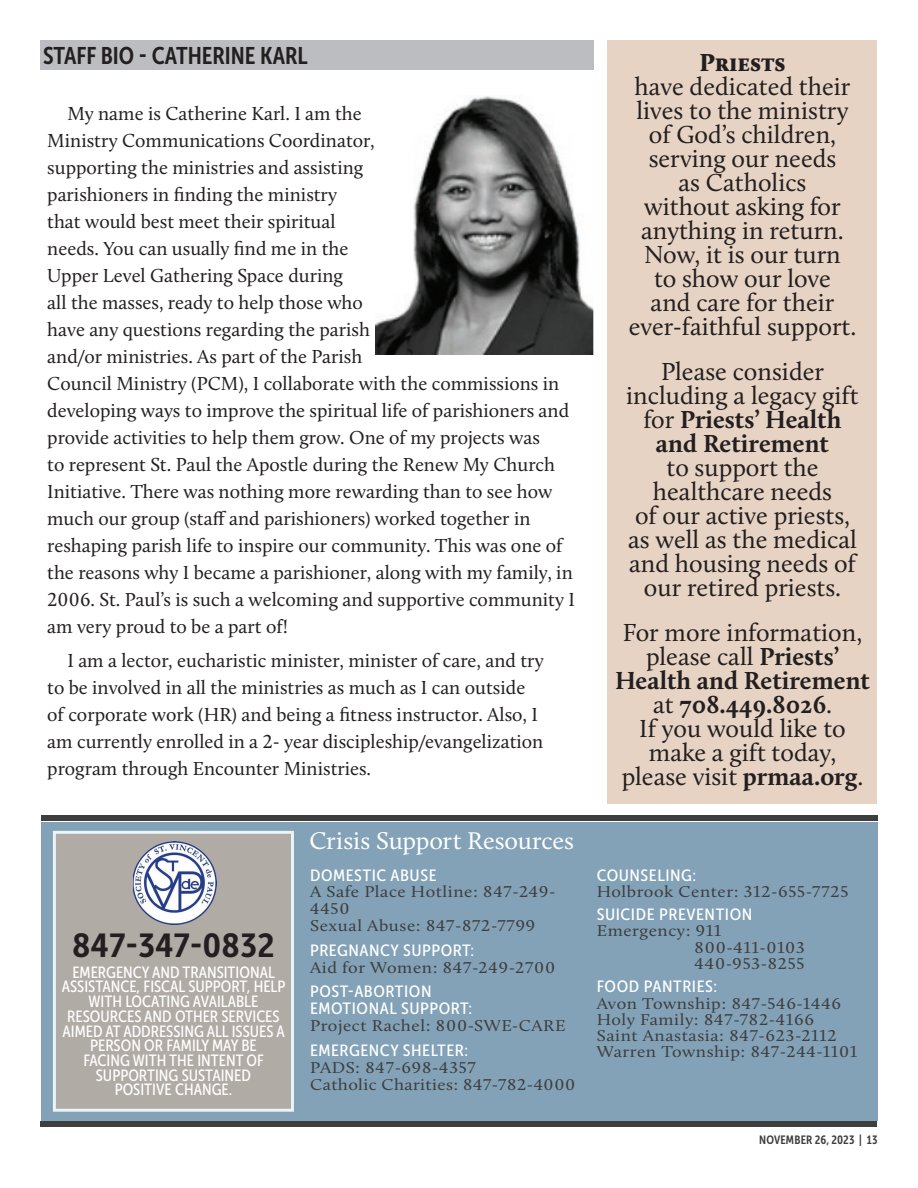
<style>
.page{position:relative;width:918px;height:1188px;background:#fff}
.page>*{position:absolute;margin:0;border:0;box-sizing:border-box;transform-origin:0 0}
.t1{font:33.15px "Museo Sans Cond 700";color:#231f20;scale:1.13 1}
.t2{font:25.5px/24px "Calluna";color:#231f20;text-align:center}
.t3{font:900 25.5px "Calluna";color:#231f20}
.t4{font:25.05px "Calluna";letter-spacing:-.005em;color:#fff}
.t5{font:24px "Museo Sans Cond 700";color:#231f20}
.t6{font:19.5px/27px "Calluna";color:#231f20}
.t7{font:16.2px/16.2px "Calluna";letter-spacing:.03em;color:#3e3e3f;scale:1.11 1}
.t8{font:16.2px/14.7px "Museo Sans Cond 500";color:#fff;text-align:center}
.t9{font:16.2px/17px "Museo Sans Cond 500";letter-spacing:.03em;color:#fff;scale:1.11 1}
.t10{font:12px "Museo Sans Cond 700";letter-spacing:.015em;color:#3e3e3f}
.s1{font-weight:700}
</style>
<div class="page">
<div style="left:41px;top:815px;width:836px;height:6px;background:#3e3e3f"></div>
<div style="left:41px;top:822px;width:837px;height:298px;background:#83a2b7"></div>
<div style="left:53px;top:831px;width:241px;height:281px;background:#b1aba5"></div>
<img style="left:133px;top:842px;width:83px;height:82px">
<div style="left:40px;top:1121px;width:837px;height:6px;background:#3e3e3f"></div>
<div style="left:608px;top:40px;width:270px;height:764px;background:#e6d3c3"></div>
<div style="left:41px;top:40px;width:553px;height:30px;background:#bcbdc0"></div>
<img style="left:376px;top:96px;width:218px;height:259px">
<p class="t5" style="left:43px;top:42px;width:266px">STAFF BIO - CATHERINE KARL</p>
<p class="t6" style="left:47px;top:100px;width:529px;text-indent:20px">My name is Catherine Karl. I am the<br>Ministry Communications Coordinator,<br>supporting the ministries and assisting<br>parishioners in finding the ministry<br>that would best meet their spiritual<br>needs. You can usually find me in the<br>Upper Level Gathering Space during<br>all the masses, ready to help those who<br>have any questions regarding the parish<br>and/or ministries. As part of the Parish<br>Council Ministry (PCM), I collaborate with the commissions in developing ways to improve the spiritual life of parishioners and provide activities to help them grow. One of my projects was<br>to represent St. Paul the Apostle during the Renew My Church Initiative. There was nothing more rewarding than to see how much our group (staff and parishioners) worked together in reshaping parish life to inspire our community. This was one of the reasons why I became a parishioner, along with my family, in 2006. St. Paul’s is such a welcoming and supportive community I am very proud to be a part of!</p>
<p class="t6" style="left:47px;top:647px;width:498px;text-indent:20px">I am a lector, eucharistic minister, minister of care, and try to be involved in all the ministries as much as I can outside of corporate work (HR) and being a fitness instructor. Also, I am currently enrolled in a 2- year discipleship/evangelization program through Encounter Ministries.</p>
<h1 class="t1" style="left:72px;top:927px;width:181px">847-347-0832</h1>
<p class="t8" style="left:62px;top:965px;width:225px">EMERGENCY AND TRANSITIONAL<br>ASSISTANCE, FISCAL SUPPORT, HELP<br>WITH LOCATING AVAILABLE<br>RESOURCES AND OTHER SERVICES<br>AIMED AT ADDRESSING ALL ISSUES A<br>PERSON OR FAMILY MAY BE<br>FACING WITH THE INTENT OF<br>SUPPORTING SUSTAINED<br>POSITIVE CHANGE.</p>
<p class="t4" style="left:310px;top:826px;width:266px">Crisis Support Resources</p>
<p class="t9" style="left:310px;top:867px;width:115px">DOMESTIC ABUSE</p>
<p class="t7" style="left:310px;top:883px;width:223px;line-height:17px">A Safe Place Hotline: 847-249-<br>4450<br>Sexual Abuse: 847-872-7799</p>
<p class="t9" style="left:310px;top:942px;width:149px">PREGNANCY SUPPORT:</p>
<p class="t7" style="left:310px;top:959px;width:222px">Aid for Women: 847-249-2700</p>
<p class="t9" style="left:310px;top:983px;width:148px">POST-ABORTION<br>EMOTIONAL SUPPORT:</p>
<p class="t7" style="left:310px;top:1017px;width:232px">Project Rachel: 800-SWE-CARE</p>
<p class="t9" style="left:310px;top:1042px;width:144px">EMERGENCY SHELTER:</p>
<p class="t7" style="left:310px;top:1059px;width:240px;line-height:17px">PADS: 847-698-4357<br>Catholic Charities: 847-782-4000</p>
<h2 class="t3" style="left:699px;top:47px;width:88px">Priests</h2>
<h2 class="t2" style="left:629px;top:74px;width:229px">have dedicated their lives to the ministry of God’s children, serving our needs<br>as Catholics<br>without asking for anything in return.<br>Now, it is our turn<br>to show our love<br>and care for their ever-faithful support.</h2>
<h2 class="t2" style="left:626px;top:359px;width:234px">Please consider including a legacy gift for <span class="s1">Priests’ Health and Retirement</span></h2>
<h2 class="t2" style="left:628px;top:455px;width:230px">to support the healthcare needs<br>of our active priests, as well as the medical and housing needs of our retired priests.</h2>
<h2 class="t2" style="left:615px;top:620px;width:256px">For more information, please call <span class="s1">Priests’<br>Health and Retirement </span>at <span class="s1">708.449.8026</span>.<br>If you would like to make a gift today, please visit <span class="s1">prmaa.org</span>.</h2>
<p class="t9" style="left:597px;top:867px;width:91px">COUNSELING:</p>
<p class="t7" style="left:597px;top:883px;width:228px">Holbrook Center: 312-655-7725</p>
<p class="t9" style="left:597px;top:906px;width:142px">SUICIDE PREVENTION</p>
<p class="t7" style="left:695px;top:923px;width:101px;text-indent:-98px">Emergency: 911<br>800-411-0103<br>440-953-8255</p>
<p class="t9" style="left:597px;top:978px;width:110px">FOOD PANTRIES:</p>
<p class="t7" style="left:597px;top:995px;width:236px">Avon Township: 847-546-1446<br>Holy Family: 847-782-4166<br>Saint Anastasia: 847-623-2112<br>Warren Township: 847-244-1101</p>
<p class="t10" style="left:759px;top:1133px;width:120px">NOVEMBER 26, 2023 | 13</p>
</div>
